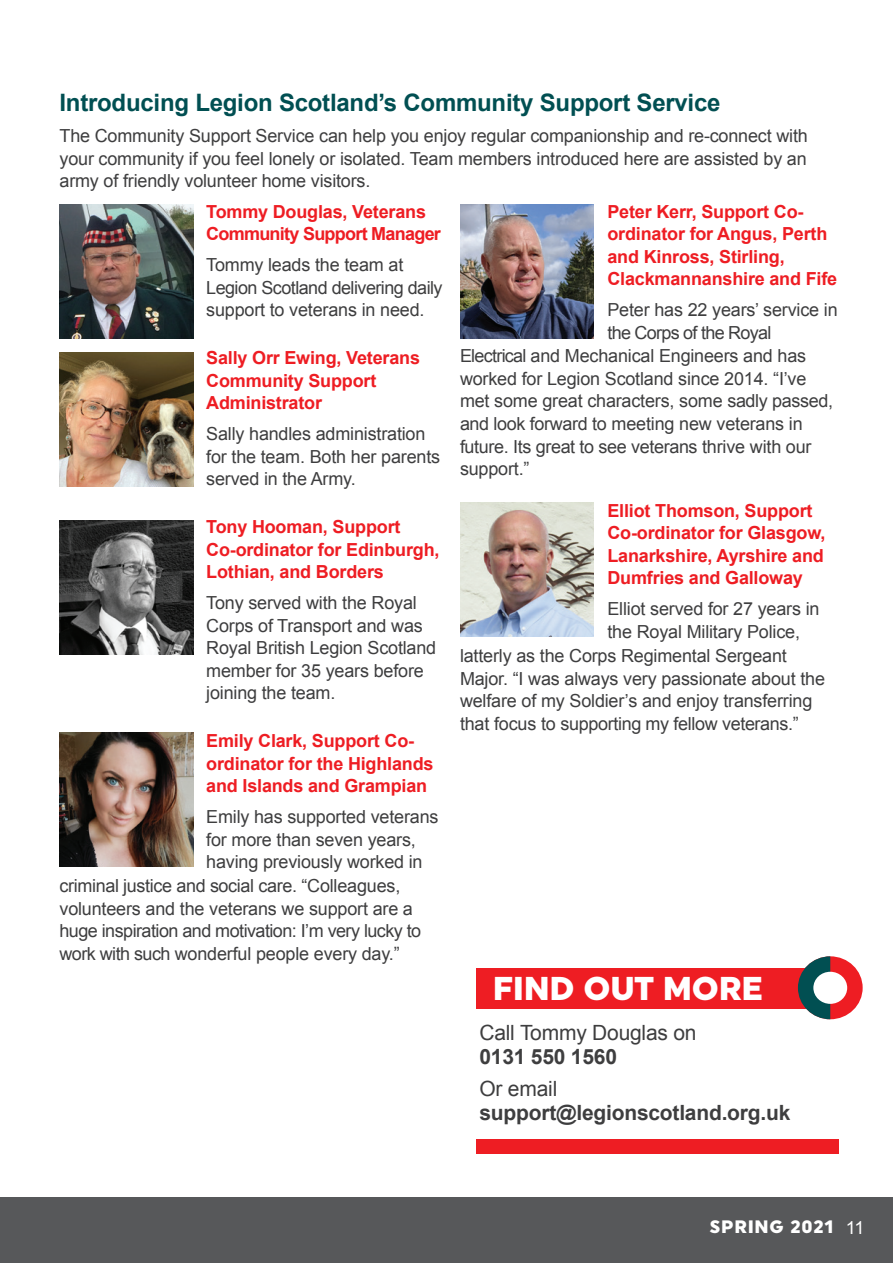
<style>
.page{position:relative;width:893px;height:1263px;background:#fff}
.page>*{position:absolute;margin:0;border:0;box-sizing:border-box;transform-origin:0 0}
.t1{font:900 33px "Uniform";letter-spacing:-.01em;color:#fff}
.t2{font:700 24px "Arial";letter-spacing:-.01em;color:#014f52}
.t3{font:700 21px "Arial";letter-spacing:-.01em;color:#3e3e3f}
.t4{font:21px "Arial";letter-spacing:-.01em;color:#3e3e3f}
.t5{font:18px/22.5px "Arial";letter-spacing:-.01em;color:#3e3e3f}
.t6{font:700 18px/22.5px "Arial";letter-spacing:-.01em;color:#ee1d23}
.t7{font:700 18px/22.5px "Arial";letter-spacing:-.04em;color:#ee1d23}
.t8{font:900 18px "Uniform";letter-spacing:.04em;color:#fff}
.s1{font-family:"Arial";font-weight:400}
</style>
<div class="page">
<div style="left:0;top:1197px;width:893px;height:66px;background:#57585a"></div>
<img style="left:60px;top:204px;width:133px;height:134px">
<img style="left:460px;top:204px;width:134px;height:134px">
<img style="left:60px;top:353px;width:133px;height:133px">
<img style="left:60px;top:521px;width:133px;height:134px">
<img style="left:60px;top:732px;width:133px;height:134px">
<img style="left:460px;top:503px;width:134px;height:133px">
<div style="left:476px;top:968px;width:368px;height:40px;background:#ee1d23"></div>
<div style="left:476px;top:1139px;width:363px;height:15px;background:#ee1d23"></div>
<div style="left:798px;top:956px;width:65px;height:63px;background:#ee1d23;border-radius:50%"></div>
<svg style="left:798px;top:956px;width:32px;height:63px"></svg>
<div style="left:813px;top:972px;width:34px;height:32px;background:#fff;border-radius:50%"></div>
<h2 class="t2" style="left:60px;top:87px;width:662px">Introducing Legion Scotland’s Community Support Service</h2>
<p class="t5" style="left:60px;top:125px;width:750px;text-align:justify">The Community Support Service can help you enjoy regular companionship and re-connect with your community if you feel lonely or isolated. Team members introduced here are assisted by an army of friendly volunteer home visitors.</p>
<p class="t7" style="left:206px;top:201px;width:236px">Tommy Douglas, Veterans<br>Community Support Manager</p>
<p class="t5" style="left:206px;top:254px;width:238px">Tommy leads the team at<br>Legion Scotland delivering daily support to veterans in need.</p>
<p class="t6" style="left:206px;top:347px;width:215px">Sally Orr Ewing, Veterans<br>Community Support<br>Administrator</p>
<p class="t5" style="left:206px;top:423px;width:235px">Sally handles administration for the team. Both her parents served in the Army.</p>
<p class="t6" style="left:206px;top:516px;width:235px">Tony Hooman, Support<br>Co-ordinator for Edinburgh,<br>Lothian, and Borders</p>
<p class="t5" style="left:206px;top:592px;width:232px">Tony served with the Royal<br>Corps of Transport and was<br>Royal British Legion Scotland member for 35 years before joining the team.</p>
<p class="t6" style="left:206px;top:730px;width:229px">Emily Clark, Support Co&shy;ordinator for the Highlands and Islands and Grampian</p>
<p class="t5" style="left:206px;top:806px;width:234px">Emily has supported veterans for more than seven years, having previously worked in</p>
<p class="t6" style="left:607px;top:201px;width:231px">Peter Kerr, Support Co&shy;ordinator for Angus, Perth and Kinross, Stirling,<br>Clackmannanshire and Fife</p>
<p class="t5" style="left:607px;top:299px;width:232px">Peter has 22 years’ service in the Corps of the Royal</p>
<p class="t5" style="left:460px;top:345px;width:375px">Electrical and Mechanical Engineers and has worked for Legion Scotland since 2014. “I’ve met some great characters, some sadly passed, and look forward to meeting new veterans in future. Its great to see veterans thrive with our support.”</p>
<p class="t6" style="left:607px;top:500px;width:220px">Elliot Thomson, Support<br>Co-ordinator for Glasgow,<br>Lanarkshire, Ayrshire and<br>Dumfries and Galloway</p>
<p class="t5" style="left:607px;top:598px;width:214px">Elliot served for 27 years in the Royal Military Police,</p>
<p class="t5" style="left:460px;top:645px;width:367px">latterly as the Corps Regimental Sergeant Major. “I was always very passionate about the welfare of my Soldier’s and enjoy transferring that focus to supporting my fellow veterans.”</p>
<p class="t5" style="left:60px;top:875px;width:363px">criminal justice and social care. “Colleagues, volunteers and the veterans we support are a huge inspiration and motivation: I’m very lucky to work with such wonderful people every day.”</p>
<h1 class="t1" style="left:493px;top:969px;width:271px">FIND OUT MORE</h1>
<p class="t4" style="left:479px;top:1019px;width:219px">Call Tommy Douglas on</p>
<p class="t3" style="left:479px;top:1043px;width:139px">0131 550 1560</p>
<p class="t4" style="left:479px;top:1075px;width:79px">Or email</p>
<p class="t3" style="left:479px;top:1099px;width:312px">support@legionscotland.org.uk</p>
<p class="t8" style="left:710px;top:1216px;width:156px">SPRING 2021 <span class="s1">11</span></p>
</div>
